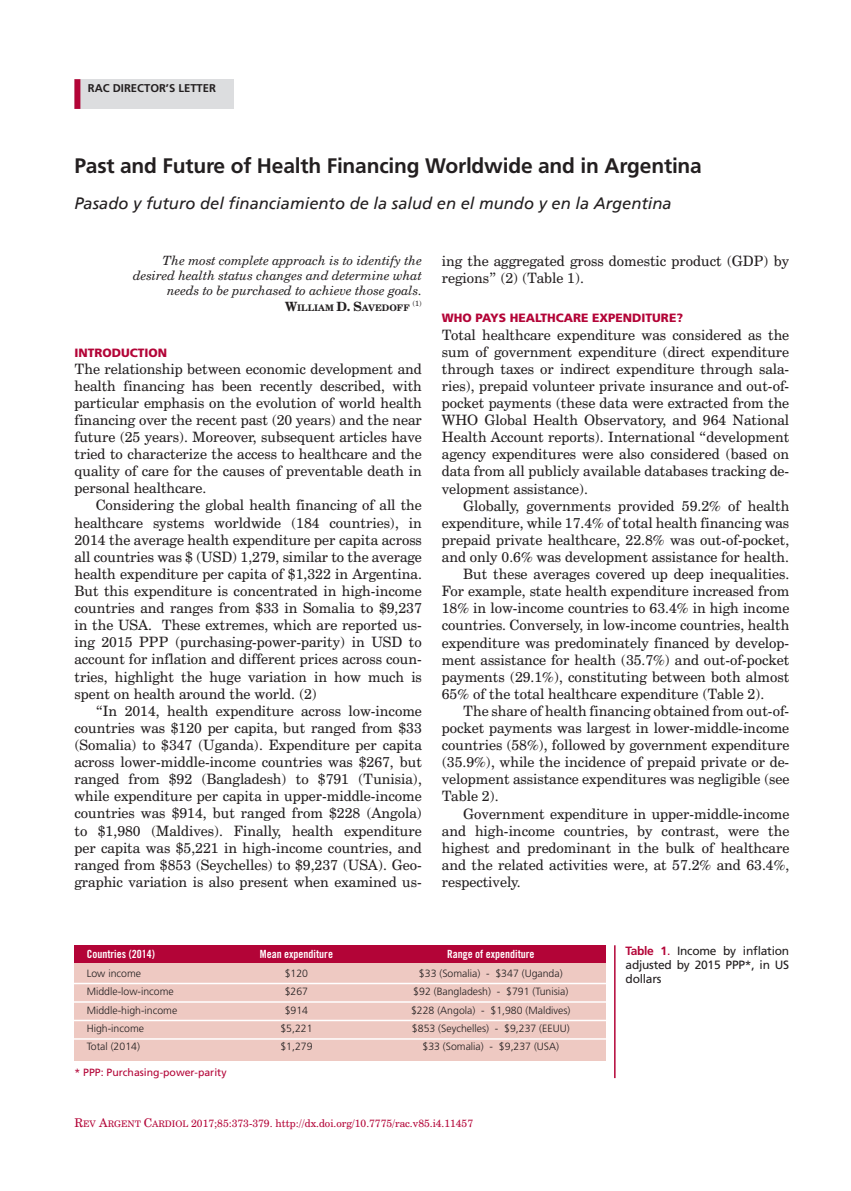
<style>
.page{position:relative;width:851px;height:1191px;background:#fff}
.page>*{position:absolute;margin:0;border:0;box-sizing:border-box;transform-origin:0 0}
.t1{font:700 21px "Frutiger LT Std";letter-spacing:-.01em;color:#231f20}
.t2{font:italic 16.5px "Frutiger";color:#231f20}
.t3{font:14.25px/17.1px "Century Schoolbook BT";color:#231f20;text-align:justify}
.t4{font:italic 12.75px/15.3px "Century Schoolbook BT";color:#231f20;text-align:right}
.t5{font:12px/14.4px "Frutiger";letter-spacing:-.02em;color:#231f20;text-align:justify}
.t6{font:12px "Frutiger Black B";color:#b30437}
.t7{font:11.25px "Trade Gothic LT Std Bd Cn 20";color:#fff}
.t8{font:700 11.25px "Frutiger LT Std";color:#231f20}
.t9{font:300 10.5px/18.3px "Frutiger LT Std";color:#231f20;text-align:center}
.t10{font:10.5px "Century Schoolbook BT";color:#b30437}
.t11{font:10.5px "Frutiger LT Std";color:#b30437}
.t12{font:700 9px "Century Schoolbook BT";color:#231f20}
.t13{font:7.5px "Century Schoolbook BT";color:#231f20}
.s1{font-size:12.75px}
.s2{font-size:12px}
.s3{font-size:9px}
.s4{font-family:"Frutiger LT Std";font-weight:700;color:#b30437}
.s5{color:#b30437}
</style>
<div class="page">
<div style="left:74px;top:79px;width:160px;height:30px;background:#dcdddf"></div>
<div style="left:74px;top:79px;width:6px;height:30px;background:#b30437"></div>
<hr style="left:614px;top:945px;width:1px;height:133px;background:#b30437">
<div style="left:74px;top:945px;width:531px;height:18px;background:#b30437"></div>
<div style="left:74px;top:963px;width:531px;height:98px;background:#eec9c2"></div>
<hr style="left:67px;top:982px;width:539px;height:2px;background:#fff">
<hr style="left:70px;top:1019px;width:539px;height:2px;background:#fff">
<hr style="left:67px;top:1001px;width:539px;height:1px;background:#fff">
<hr style="left:70px;top:1038px;width:539px;height:1px;background:#fff">
<p class="t8" style="left:88px;top:81px;width:130px">RAC DIRECTOR’S LETTER</p>
<h1 class="t1" style="left:74px;top:153px;width:629px">Past and Future of Health Financing Worldwide and in Argentina</h1>
<p class="t2" style="left:74px;top:193px;width:598px">Pasado y futuro del financiamiento de la salud en el mundo y en la Argentina</p>
<p class="t4" style="left:133px;top:252px;width:290px">The most complete approach is to identify the desired health status changes and determine what needs to be purchased to achieve those goals.</p>
<p class="t12" style="left:285px;top:302px;width:126px"><span class="s1">W</span>ILLIAM <span class="s1">D. S</span>AVEDOFF</p>
<p class="t13" style="left:412px;top:299px;width:11px">(1)</p>
<p class="t6" style="left:74px;top:345px;width:94px">INTRODUCTION</p>
<p class="t3" style="left:74px;top:360px;width:349px">The relationship between economic development and health financing has been recently described, with particular emphasis on the evolution of world health financing over the recent past (20 years) and the near future (25 years). Moreover, subsequent articles have tried to characterize the access to healthcare and the quality of care for the causes of preventable death in personal healthcare.</p>
<p class="t3" style="left:74px;top:496px;width:349px;text-indent:21px">Considering the global health financing of all the healthcare systems worldwide (184 countries), in 2014 the average health expenditure per capita across all countries was $ (USD) 1,279, similar to the average health expenditure per capita of $1,322 in Argentina.<br>But this expenditure is concentrated in high-income countries and ranges from $33 in Somalia to $9,237 in the USA. These extremes, which are reported us&shy;ing 2015 PPP (purchasing-power-parity) in USD to account for inflation and different prices across coun&shy;tries, highlight the huge variation in how much is spent on health around the world. (2)</p>
<p class="t3" style="left:74px;top:702px;width:349px;text-indent:21px">“In 2014, health expenditure across low-income countries was $120 per capita, but ranged from $33 (Somalia) to $347 (Uganda). Expenditure per capita across lower-middle-income countries was $267, but ranged from $92 (Bangladesh) to $791 (Tunisia), while expenditure per capita in upper-middle-income countries was $914, but ranged from $228 (Angola) to $1,980 (Maldives). Finally, health expenditure per capita was $5,221 in high-income countries, and ranged from $853 (Seychelles) to $9,237 (USA). Geo&shy;graphic variation is also present when examined us-</p>
<p class="t3" style="left:442px;top:252px;width:349px">ing the aggregated gross domestic product (GDP) by regions” (2) (Table 1).</p>
<p class="t6" style="left:442px;top:311px;width:242px">WHO PAYS HEALTHCARE EXPENDITURE?</p>
<p class="t3" style="left:442px;top:326px;width:349px">Total healthcare expenditure was considered as the sum of government expenditure (direct expenditure through taxes or indirect expenditure through sala&shy;ries), prepaid volunteer private insurance and out-of&shy;pocket payments (these data were extracted from the WHO Global Health Observatory, and 964 National Health Account reports). International “development agency expenditures were also considered (based on data from all publicly available databases tracking de&shy;velopment assistance).</p>
<p class="t3" style="left:463px;top:497px;width:327px">Globally, governments provided 59.2% of health</p>
<p class="t3" style="left:442px;top:514px;width:349px">expenditure, while 17.4% of total health financing was</p>
<p class="t3" style="left:442px;top:531px;width:349px">prepaid private healthcare, 22.8% was out-of-pocket,</p>
<p class="t3" style="left:442px;top:548px;width:349px">and only 0.6% was development assistance for health.</p>
<p class="t3" style="left:463px;top:565px;width:327px">But these averages covered up deep inequalities.</p>
<p class="t3" style="left:442px;top:582px;width:349px">For example, state health expenditure increased from</p>
<p class="t3" style="left:442px;top:599px;width:349px">18% in low-income countries to 63.4% in high income</p>
<p class="t3" style="left:442px;top:616px;width:349px">countries. Conversely, in low-income countries, health</p>
<p class="t3" style="left:442px;top:633px;width:349px">expenditure was predominately financed by develop-</p>
<p class="t3" style="left:442px;top:651px;width:349px">ment assistance for health (35.7%) and out-of-pocket</p>
<p class="t3" style="left:442px;top:668px;width:349px">payments (29.1%), constituting between both almost</p>
<p class="t3" style="left:442px;top:685px;width:324px">65% of the total healthcare expenditure (Table 2).</p>
<p class="t3" style="left:463px;top:702px;width:327px">The share of health financing obtained from out-of-</p>
<p class="t3" style="left:442px;top:719px;width:349px">pocket payments was largest in lower-middle-income</p>
<p class="t3" style="left:442px;top:736px;width:349px">countries (58%), followed by government expenditure</p>
<p class="t3" style="left:442px;top:753px;width:349px">(35.9%), while the incidence of prepaid private or de-</p>
<p class="t3" style="left:442px;top:770px;width:349px">velopment assistance expenditures was negligible (see</p>
<p class="t3" style="left:442px;top:787px;width:58px">Table 2).</p>
<p class="t3" style="left:463px;top:804px;width:327px">Government expenditure in upper-middle-income</p>
<p class="t3" style="left:442px;top:822px;width:349px">and high-income countries, by contrast, were the</p>
<p class="t3" style="left:442px;top:839px;width:349px">highest and predominant in the bulk of healthcare</p>
<p class="t3" style="left:442px;top:856px;width:349px">and the related activities were, at 57.2% and 63.4%,</p>
<p class="t3" style="left:442px;top:873px;width:80px">respectively.</p>
<p class="t7" style="left:87px;top:947px;width:70px">Countries (2014)</p>
<p class="t7" style="left:260px;top:947px;width:75px">Mean expenditure</p>
<p class="t7" style="left:447px;top:947px;width:89px">Range of expenditure</p>
<p class="t9" style="left:87px;top:964px;width:92px;text-align:left">Low income<br>M iddle-low-income<br>M iddle-high-income<br>High-income<br>Total (2014)</p>
<p class="t9" style="left:280px;top:964px;width:34px">$120 $267 $914 $5,221 $1,279</p>
<p class="t9" style="left:411px;top:964px;width:161px">$33 (Somalia) - $347 (Uganda) $92 (Bangladesh) - $791 (Tunisia) $228 (Angola) - $1,980 (Maldives) $853 (Seychelles) - $9,237 (EEUU) $33 (Somalia) - $9,237 (USA)</p>
<p class="t11" style="left:74px;top:1066px;width:154px">* PPP: Purchasing-power-parity</p>
<p class="t10" style="left:74px;top:1116px;width:400px"><span class="s2">R</span><span class="s3">EV</span> <span class="s2">A</span><span class="s3">RGENT</span> <span class="s2">C</span><span class="s3">ARDIOL</span> 2017;85:373-379. http://dx.doi.org/10.7775/rac.v85.i4.11457</p>
<p class="t5" style="left:625px;top:943px;width:165px"><span class="s4">Table 1</span><span class="s5">.</span> Income by inflation adjusted by 2015 PPP*, in US dollars</p>
</div>
